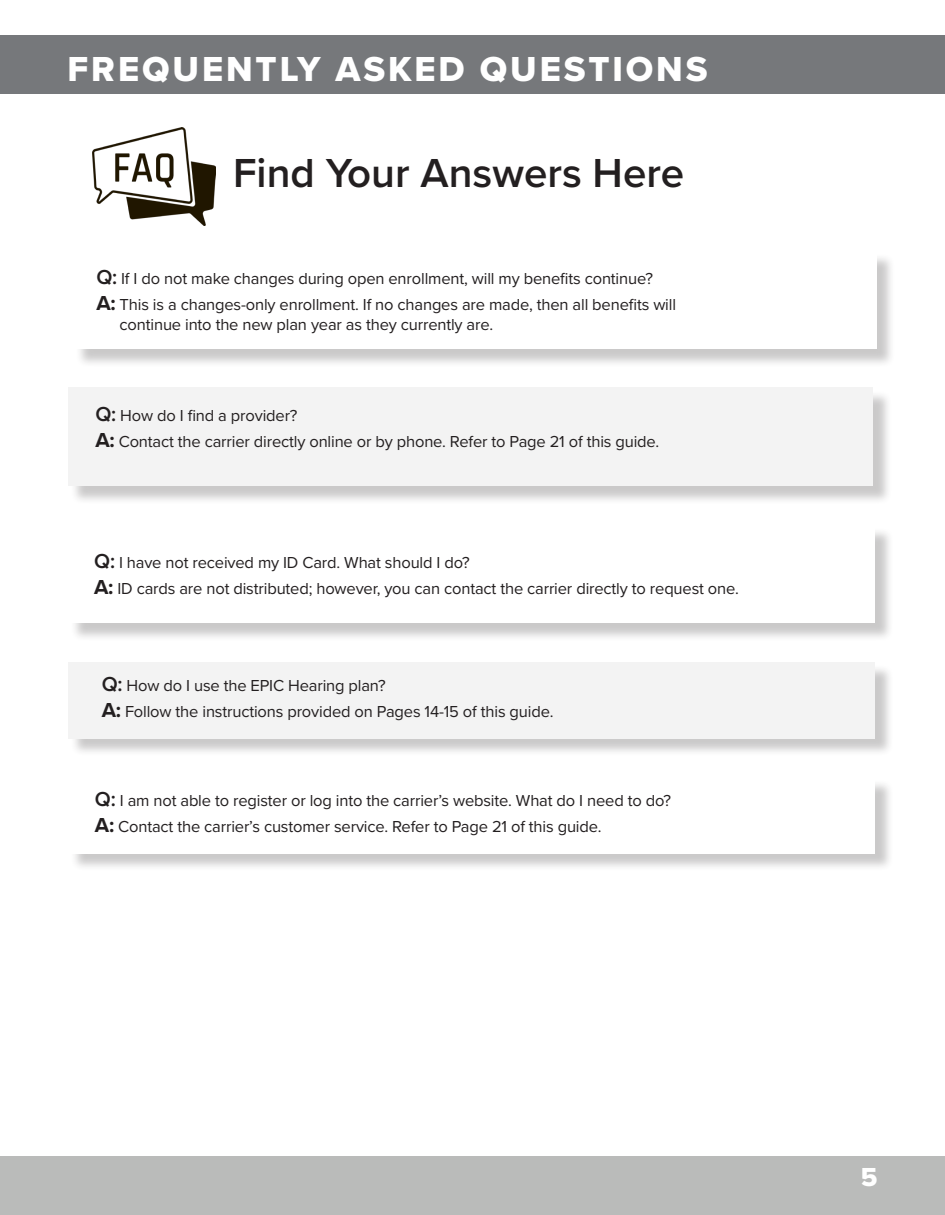
<style>
.page{position:relative;width:945px;height:1215px;background:#fff}
.page>*{position:absolute;margin:0;border:0;box-sizing:border-box;transform-origin:0 0}
.p_H2_page_subhead{font:600 42px "Proxima Nova";color:#231f20}
.p_header_H1{font:36px "Proxima Nova Extrabld";letter-spacing:.08em;color:#fff}
.t1{font:27px "Proxima Nova Extrabld";color:#fff}
.p_body-left{font:16.5px/19.5px "Proxima Nova";letter-spacing:-.01em;color:#231f20}
.p_H2_page_subhead-2{font:16.5px "Proxima Nova";letter-spacing:-.01em;color:#231f20}
.s1{font-weight:600;font-size:21px}
.s2{font-weight:700;font-size:21px}
</style>
<div class="page">
<div style="left:0;top:1157px;width:17px;height:58px;background:#babbba"></div>
<div style="left:12px;top:1157px;width:933px;height:58px;background:#babbba"></div>
<div style="left:0;top:35px;width:945px;height:58px;background:#76787b"></div>
<div style="left:75px;top:253px;width:820px;height:114px;background:#231f20;opacity:.24"></div>
<div style="left:73px;top:251px;width:804px;height:98px;background:#fff"></div>
<img style="left:93px;top:128px;width:122px;height:98px">
<div style="left:71px;top:390px;width:821px;height:115px;background:#231f20;opacity:.24"></div>
<div style="left:68px;top:388px;width:805px;height:98px;background:#f3f3f3"></div>
<div style="left:71px;top:527px;width:823px;height:115px;background:#231f20;opacity:.24"></div>
<div style="left:68px;top:525px;width:807px;height:98px;background:#fff"></div>
<div style="left:71px;top:664px;width:823px;height:93px;background:#231f20;opacity:.24"></div>
<div style="left:68px;top:662px;width:807px;height:76px;background:#f3f3f3"></div>
<div style="left:71px;top:779px;width:823px;height:93px;background:#231f20;opacity:.24"></div>
<div style="left:68px;top:777px;width:807px;height:76px;background:#fff"></div>
<h2 class="p_header_H1" style="left:68px;top:42px;width:94px">HOW</h2>
<p class="p_header_H1" style="left:68px;top:42px;width:24px">FRE</p>
<p class="p_header_H1" style="left:142px;top:42px;width:86px">QUTO</p>
<p class="p_header_H1" style="left:202px;top:42px;width:192px">ENETNROLL</p>
<p class="p_header_H1" style="left:280px;top:42px;width:374px">LY ASKED QUESTIONS</p>
<p class="p_H2_page_subhead" style="left:233px;top:142px;width:453px">Find Your Answers Here</p>
<p class="p_H2_page_subhead-2" style="left:96px;top:266px;width:558px"><span class="s1">Q:</span> If I do not make changes during open enrollment, will my benefits continue?</p>
<p class="p_body-left" style="left:120px;top:294px;width:558px;text-indent:-23px"><span class="s2">A:</span> This is a changes-only enrollment. If no changes are made, then all benefits will continue into the new plan year as they currently are.</p>
<p class="p_H2_page_subhead-2" style="left:95px;top:403px;width:204px"><span class="s1">Q:</span> How do I find a provider?</p>
<p class="p_body-left" style="left:95px;top:431px;width:565px"><span class="s2">A:</span> Contact the carrier directly online or by phone. Refer to Page 21 of this guide.</p>
<p class="p_H2_page_subhead-2" style="left:94px;top:550px;width:377px"><span class="s1">Q:</span> I have not received my ID Card. What should I do?</p>
<p class="p_body-left" style="left:94px;top:578px;width:646px"><span class="s2">A:</span> ID cards are not distributed; however, you can contact the carrier directly to request one.</p>
<p class="p_H2_page_subhead-2" style="left:102px;top:673px;width:286px"><span class="s1">Q:</span> How do I use the EPIC Hearing plan?</p>
<p class="p_body-left" style="left:102px;top:701px;width:453px"><span class="s2">A:</span> Follow the instructions provided on Pages 14-15 of this guide.</p>
<p class="p_H2_page_subhead-2" style="left:95px;top:788px;width:578px"><span class="s1">Q:</span> I am not able to register or log into the carrier’s website. What do I need to do?</p>
<p class="p_body-left" style="left:95px;top:816px;width:508px"><span class="s2">A:</span> Contact the carrier’s customer service. Refer to Page 21 of this guide.</p>
<h3 class="t1" style="left:861px;top:1157px;width:18px">5</h3>
</div>
